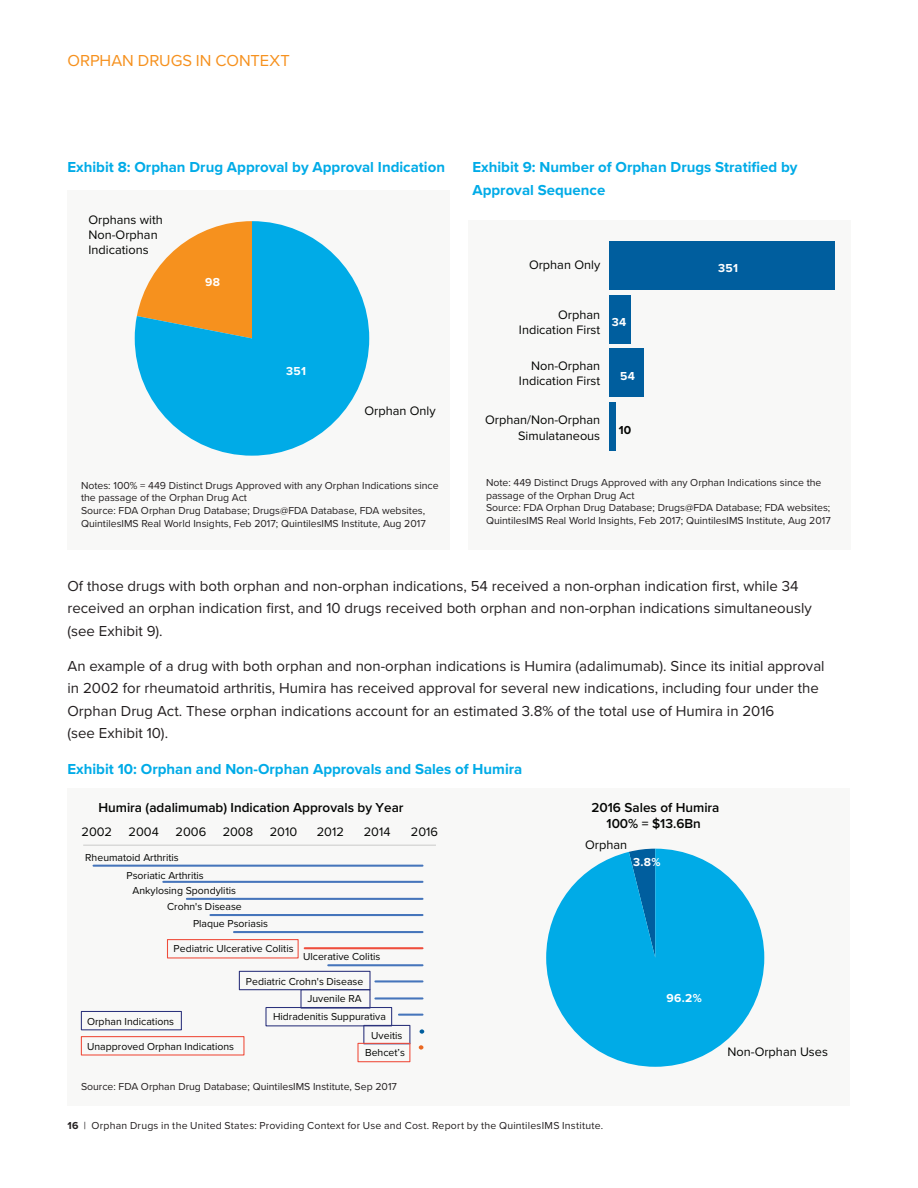
<style>
.page{position:relative;width:918px;height:1188px;background:#fff}
.page>*{position:absolute;margin:0;border:0;box-sizing:border-box;transform-origin:0 0}
.t1{font:16.5px "Proxima Nova";letter-spacing:-.005em;color:#f6911e}
.t2{font:15px/22.5px "Proxima Nova";color:#231f20}
.t3{font:700 15px/22.5px "Proxima Nova";color:#00abe7}
.t4{font:600 13.5px/16.2px "Proxima Nova";color:#040503;text-align:center}
.t5{font:12.75px/15.3px "Proxima Nova";color:#040503;text-align:right}
.t6{font:700 12px "Proxima Nova";letter-spacing:.025em;color:#fff}
.t7{font:700 12px "Proxima Nova";color:#040503}
.t8{font:10.5px/12.6px "Proxima Nova";color:#231f20}
.t9{font:10.5px/17.5px "Proxima Nova";color:#040503}
.t10{font:10.5px "Proxima Nova";letter-spacing:.02em;color:#231f20}
.s1{font-weight:700}
</style>
<div class="page">
<div style="left:68px;top:788px;width:782px;height:318px;background:#f8f8f7"></div>
<div style="left:468px;top:220px;width:383px;height:330px;background:#f8f8f7"></div>
<div style="left:68px;top:190px;width:382px;height:360px;background:#f8f8f7"></div>
<svg style="left:546px;top:849px;width:218px;height:218px;fill:#00abe7"></svg>
<hr style="left:83px;top:844px;width:353px;height:2px;background:#d9d9d8">
<hr style="left:94px;top:865px;width:329px;height:2px;background:#4675bb">
<hr style="left:163px;top:881px;width:260px;height:2px;background:#4675bb">
<hr style="left:187px;top:898px;width:236px;height:2px;background:#4675bb">
<hr style="left:210px;top:914px;width:213px;height:2px;background:#4675bb">
<hr style="left:234px;top:931px;width:189px;height:2px;background:#4675bb">
<hr style="left:305px;top:947px;width:118px;height:2px;background:#ef4d3c">
<hr style="left:328px;top:964px;width:95px;height:2px;background:#4675bb">
<hr style="left:375px;top:980px;width:48px;height:2px;background:#4675bb">
<hr style="left:375px;top:997px;width:48px;height:3px;background:#4675bb">
<hr style="left:399px;top:1014px;width:24px;height:2px;background:#4675bb">
<svg style="left:420px;top:1029px;width:4px;height:5px"></svg>
<svg style="left:419px;top:1045px;width:4px;height:5px"></svg>
<div style="left:167px;top:939px;width:132px;height:20px;border:1px solid #ef4d3c"></div>
<div style="left:239px;top:971px;width:132px;height:19px;border:1px solid #2b327c"></div>
<div style="left:300px;top:989px;width:71px;height:20px;border:1px solid #2b327c"></div>
<div style="left:265px;top:1007px;width:127px;height:19px;border:1px solid #2b327c"></div>
<div style="left:363px;top:1025px;width:47px;height:19px;border:1px solid #2b327c"></div>
<div style="left:357px;top:1043px;width:53px;height:19px;border:1px solid #ef4d3c"></div>
<div style="left:81px;top:1011px;width:101px;height:19px;border:1px solid #2b327c"></div>
<div style="left:81px;top:1036px;width:163px;height:20px;border:1px solid #ef4d3c"></div>
<div style="left:609px;top:403px;width:6px;height:48px;background:#005e9e"></div>
<div style="left:609px;top:349px;width:35px;height:48px;background:#005e9e"></div>
<div style="left:609px;top:295px;width:22px;height:48px;background:#005e9e"></div>
<div style="left:609px;top:241px;width:226px;height:48px;background:#005e9e"></div>
<svg style="left:135px;top:221px;width:234px;height:235px;fill:#00abe7"></svg>
<p class="t1" style="left:68px;top:48px;width:224px">ORPHAN DRUGS IN CONTEXT</p>
<p class="t3" style="left:68px;top:156px;width:379px">Exhibit 8: Orphan Drug Approval by Approval Indication</p>
<p class="t5" style="left:88px;top:211px;width:76px;text-align:left">Orphans with<br>Non-Orphan<br>Indications</p>
<p class="t6" style="left:205px;top:273px;width:16px">98</p>
<p class="t6" style="left:286px;top:362px;width:21px">351</p>
<p class="t5" style="left:364px;top:403px;width:73px">Orphan Only</p>
<p class="t8" style="left:81px;top:479px;width:359px">Notes: 100% = 449 Distinct Drugs Approved with any Orphan Indications since the passage of the Orphan Drug Act<br>Source: FDA Orphan Drug Database; Drugs@FDA Database, FDA websites, QuintilesIMS Real World Insights, Feb 2017; QuintilesIMS Institute, Aug 2017</p>
<p class="t3" style="left:472px;top:156px;width:327px">Exhibit 9: Number of Orphan Drugs Stratified by<br>Approval Sequence</p>
<p class="t5" style="left:529px;top:256px;width:73px">Orphan Only</p>
<p class="t5" style="left:519px;top:306px;width:83px">Orphan<br>Indication First</p>
<p class="t5" style="left:519px;top:357px;width:83px">Non-Orphan<br>Indication First</p>
<p class="t6" style="left:612px;top:313px;width:16px">34</p>
<p class="t6" style="left:620px;top:367px;width:16px">54</p>
<p class="t5" style="left:485px;top:412px;width:117px">Orphan/Non-Orphan<br>Simulataneous</p>
<p class="t7" style="left:619px;top:421px;width:14px">10</p>
<p class="t6" style="left:718px;top:259px;width:21px">351</p>
<p class="t8" style="left:486px;top:476px;width:346px">Note: 449 Distinct Drugs Approved with any Orphan Indications since the passage of the Orphan Drug Act<br>Source: FDA Orphan Drug Database; Drugs@FDA Database; FDA websites; QuintilesIMS Real World Insights, Feb 2017; QuintilesIMS Institute, Aug 2017</p>
<p class="t2" style="left:68px;top:574px;width:746px">Of those drugs with both orphan and non-orphan indications, 54 received a non-orphan indication first, while 34 received an orphan indication first, and 10 drugs received both orphan and non-orphan indications simultaneously (see Exhibit 9).</p>
<p class="t2" style="left:68px;top:654px;width:759px">An example of a drug with both orphan and non-orphan indications is Humira (adalimumab). Since its initial approval in 2002 for rheumatoid arthritis, Humira has received approval for several new indications, including four under the Orphan Drug Act. These orphan indications account for an estimated 3.8% of the total use of Humira in 2016<br>(see Exhibit 10).</p>
<p class="t3" style="left:68px;top:757px;width:456px">Exhibit 10: Orphan and Non-Orphan Approvals and Sales of Humira</p>
<p class="t4" style="left:98px;top:799px;width:307px">Humira (adalimumab) Indication Approvals by Year</p>
<p class="t5" style="left:82px;top:823px;width:32px">2002</p>
<p class="t5" style="left:129px;top:823px;width:32px">2004</p>
<p class="t5" style="left:176px;top:823px;width:32px">2006</p>
<p class="t5" style="left:223px;top:823px;width:32px">2008</p>
<p class="t5" style="left:270px;top:823px;width:29px">2010</p>
<p class="t5" style="left:317px;top:823px;width:29px">2012</p>
<p class="t5" style="left:364px;top:823px;width:28px">2014</p>
<p class="t5" style="left:411px;top:823px;width:29px">2016</p>
<p class="t9" style="left:127px;top:849px;width:79px;text-indent:-41px">Rheumatoid Arthritis<br>Psoriatic Arthritis</p>
<p class="t9" style="left:167px;top:883px;width:76px;line-height:15.5px;text-indent:-35px">Ankylosing Spondylitis<br>Crohn's Disease</p>
<p class="t9" style="left:193px;top:914px;width:77px">Plaque Psoriasis</p>
<p class="t9" style="left:174px;top:939px;width:122px">Pediatric Ulcerative Colitis</p>
<p class="t9" style="left:303px;top:948px;width:79px">Ulcerative Colitis</p>
<p class="t9" style="left:246px;top:972px;width:119px">Pediatric Crohn's Disease</p>
<p class="t9" style="left:307px;top:990px;width:56px">Juvenile RA</p>
<p class="t9" style="left:273px;top:1008px;width:114px">Hidradenitis Suppurativa</p>
<p class="t9" style="left:365px;top:1027px;width:41px;line-height:17px;text-align:center">Uveitis<br>Behcet’s</p>
<p class="t9" style="left:87px;top:1012px;width:88px">Orphan Indications</p>
<p class="t9" style="left:87px;top:1037px;width:148px">Unapproved Orphan Indications</p>
<p class="t8" style="left:81px;top:1080px;width:318px">Source: FDA Orphan Drug Database; QuintilesIMS Institute, Sep 2017</p>
<p class="t4" style="left:591px;top:799px;width:130px">2016 Sales of Humira<br>100% = $13.6Bn</p>
<p class="t5" style="left:585px;top:836px;width:44px">Orphan</p>
<p class="t6" style="left:633px;top:853px;width:29px">3.8%</p>
<p class="t6" style="left:667px;top:990px;width:37px">96.2%</p>
<p class="t5" style="left:728px;top:1044px;width:102px">Non-Orphan Uses</p>
<p class="t10" style="left:68px;top:1117px;width:537px"><span class="s1">16</span> | Orphan Drugs in the United States: Providing Context for Use and Cost. Report by the QuintilesIMS Institute.</p>
</div>
